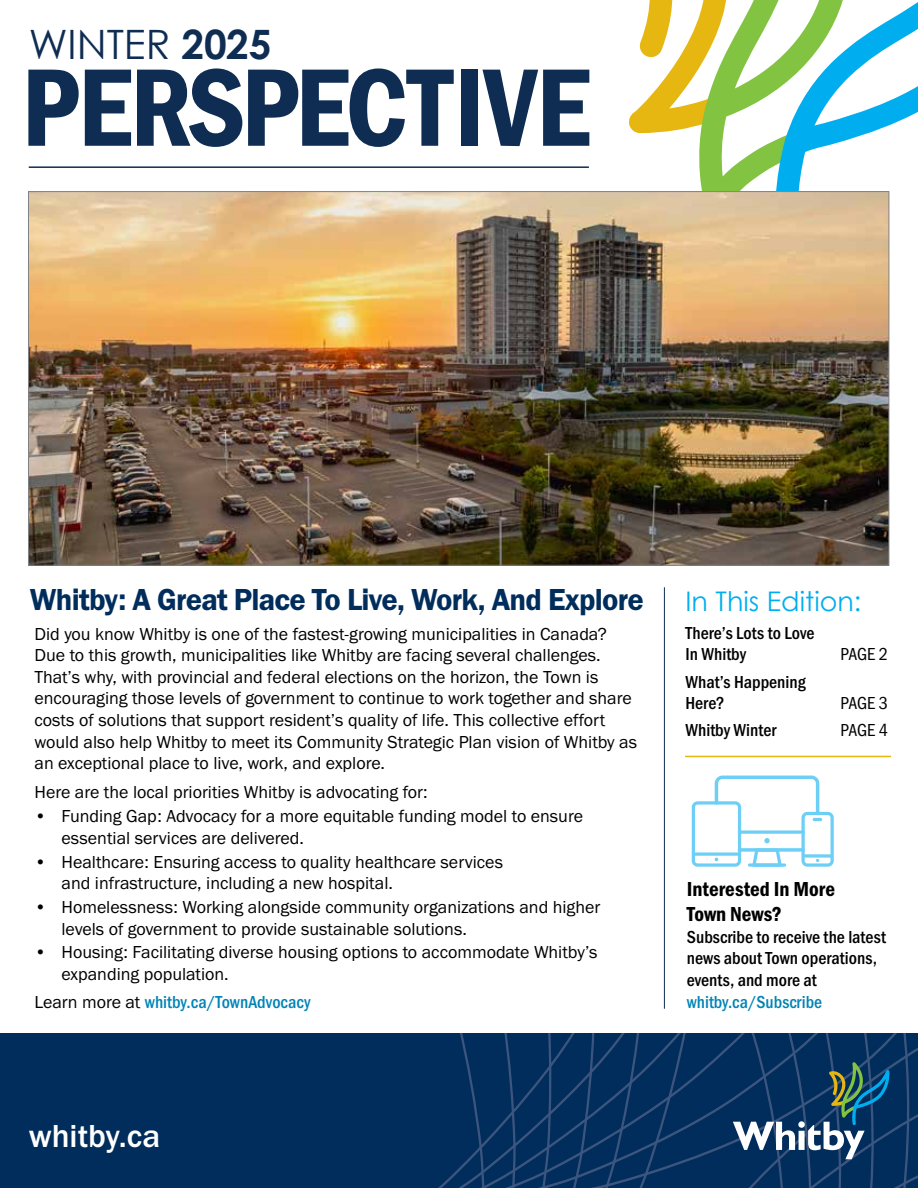
<style>
.page{position:relative;width:918px;height:1188px;background:#fff}
.page>*{position:absolute;margin:0;border:0;box-sizing:border-box;transform-origin:0 0}
.t1{font:114.15px "Franklin Gothic URW Con Dem";letter-spacing:-.02em;color:#0f2d52}
.t2{font:40.5px "Century Gothic";color:#0f2d52}
.t3{font:500 33px "Franklin Gothic URW";color:#fff}
.Body_-_Regular_12_pt{font:31.5px "Franklin Gothic URW Dem";letter-spacing:-.025em;color:#002d5b}
.Headline_-_Condensed_Bold_14_pt{font:27px "Century Gothic";color:#00aeef}
.Headline_-_Condensed_Bold_14_pt-2{font:21px/25.2px "Franklin Gothic URW Con Dem";color:#000}
.Body_-_Regular_12_pt-2{font:18px/21.6px "Franklin Gothic URW Boo";color:#000}
.Body_-_Condensed_12_pt{font:500 18px/21px "Franklin Gothic URW Cond";color:#000}
.Body_-_Regular_12_pt-3{font:500 18px "Franklin Gothic URW Cond";color:#0084b6}
.t4{font:18px "Franklin Gothic URW Cond";letter-spacing:-.02em;color:#000}
.s1{font-weight:700}
.s2{font-family:"Franklin Gothic URW Boo";font-weight:400;color:#000}
</style>
<div class="page">
<svg style="left:629px;top:0;width:289px;height:208px"></svg>
<div style="left:0;top:1033px;width:918px;height:155px;background:#002d5b"></div>
<svg style="left:733px;top:1062px;width:156px;height:97px;background:#2a5273"></svg>
<hr style="left:29px;top:166px;width:560px;height:2px;background:#0f2d52">
<hr style="left:664px;top:587px;width:1px;height:422px;background:#0f2d52">
<hr style="left:685px;top:756px;width:206px;height:1px;background:#e6b711">
<img style="left:30px;top:193px;width:857px;height:370px">
<svg style="left:692px;top:776px;width:142px;height:91px"></svg>
<svg style="left:802px;top:854px;width:31px;height:4px"></svg>
<svg style="left:692px;top:852px;width:49px;height:4px"></svg>
<p class="t2" style="left:29px;top:16px;width:244px">WINTER <span class="s1">2025</span></p>
<p class="t1" style="left:21px;top:31px;width:571px">PERSPECTIVE</p>
<p class="Body_-_Regular_12_pt" style="left:30px;top:580px;width:615px">Whitby: A Great Place To Live, Work, And Explore</p>
<p class="Body_-_Regular_12_pt-2" style="left:34px;top:622px;width:604px">Did you know Whitby is one of the fastest-growing municipalities in Canada?<br>Due to this growth, municipalities like Whitby are facing several challenges.<br>That’s why, with provincial and federal elections on the horizon, the Town is encouraging those levels of government to continue to work together and share costs of solutions that support resident’s quality of life. This collective effort would also help Whitby to meet its Community Strategic Plan vision of Whitby as an exceptional place to live, work, and explore.</p>
<p class="Body_-_Regular_12_pt-2" style="left:34px;top:780px;width:395px">Here are the local priorities Whitby is advocating for:</p>
<p class="Body_-_Regular_12_pt-2" style="left:61px;top:805px;width:523px;text-indent:-27px">• Funding Gap: Advocacy for a more equitable funding model to ensure essential services are delivered.</p>
<p class="Body_-_Regular_12_pt-2" style="left:61px;top:851px;width:443px;text-indent:-27px">• Healthcare: Ensuring access to quality healthcare services and infrastructure, including a new hospital.</p>
<p class="Body_-_Regular_12_pt-2" style="left:61px;top:896px;width:541px;text-indent:-27px">• Homelessness: Working alongside community organizations and higher levels of government to provide sustainable solutions.</p>
<p class="Body_-_Regular_12_pt-2" style="left:61px;top:941px;width:538px;text-indent:-27px">• Housing: Facilitating diverse housing options to accommodate Whitby’s expanding population.</p>
<p class="Body_-_Regular_12_pt-3" style="left:34px;top:989px;width:277px"><span class="s2">Learn more at</span> whitby.ca/TownAdvocacy</p>
<p class="Headline_-_Condensed_Bold_14_pt" style="left:685px;top:582px;width:177px">In This Edition:</p>
<p class="Body_-_Condensed_12_pt" style="left:685px;top:621px;width:130px">There’s Lots to Love<br>In Whitby</p>
<p class="t4" style="left:841px;top:641px;width:49px">PAGE 2</p>
<p class="Body_-_Condensed_12_pt" style="left:685px;top:670px;width:122px">What’s Happening<br>Here?</p>
<p class="t4" style="left:841px;top:690px;width:49px">PAGE 3</p>
<p class="Body_-_Condensed_12_pt" style="left:685px;top:719px;width:93px">Whitby Winter</p>
<p class="t4" style="left:841px;top:717px;width:49px">PAGE 4</p>
<p class="Headline_-_Condensed_Bold_14_pt-2" style="left:687px;top:876px;width:150px">Interested In More<br>Town News?</p>
<p class="Body_-_Condensed_12_pt" style="left:687px;top:925px;width:201px;line-height:21.6px">Subscribe to receive the latest news about Town operations, events, and more at</p>
<p class="Body_-_Regular_12_pt-3" style="left:687px;top:989px;width:137px">whitby.ca/Subscribe</p>
<h3 class="t3" style="left:29px;top:1116px;width:133px">whitby.ca</h3>
</div>
